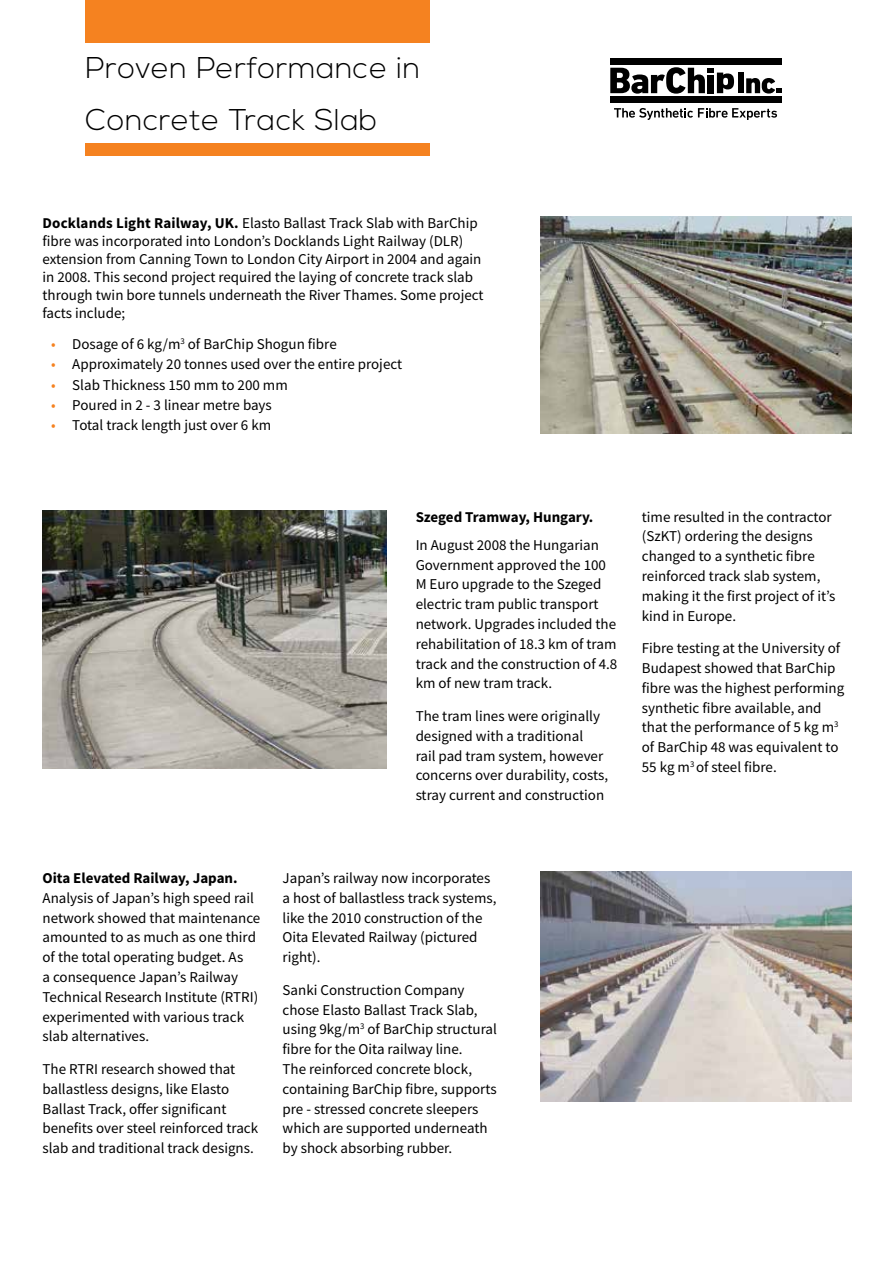
<style>
.page{position:relative;width:893px;height:1263px;background:#fff}
.page>*{position:absolute;margin:0;border:0;box-sizing:border-box;transform-origin:0 0}
.t1{font:300 30px/52.5px "Nexa";letter-spacing:.02em;color:#000}
.t2{font:15px/19.8px "Source Sans Pro";color:#000}
.t3{font:700 15px "Source Sans Pro";color:#000}
.s1{font-weight:700}
.s2{color:#f58220}
</style>
<div class="page">
<img style="left:540px;top:217px;width:311px;height:216px">
<img style="left:43px;top:510px;width:344px;height:258px">
<img style="left:540px;top:872px;width:311px;height:229px">
<div style="left:610px;top:58px;width:171px;height:6px;background:#000"></div>
<div style="left:610px;top:97px;width:171px;height:6px;background:#000"></div>
<div style="left:738px;top:73px;width:6px;height:20px;background:#000"></div>
<svg style="left:746px;top:78px;width:35px;height:16px"></svg>
<svg style="left:610px;top:67px;width:124px;height:27px"></svg>
<svg style="left:614px;top:108px;width:163px;height:12px"></svg>
<div style="left:86px;top:143px;width:344px;height:13px;background:#f58220"></div>
<div style="left:86px;top:0;width:344px;height:43px;background:#f58220"></div>
<h1 class="t1" style="left:86px;top:43px;width:336px">Proven Performance in<br>Concrete Track Slab</h1>
<p class="t2" style="left:43px;top:214px;width:443px;line-height:18px"><span class="s1">Docklands Light Railway, UK.</span> Elasto Ballast Track Slab with BarChip fibre was incorporated into London’s Docklands Light Railway (DLR) extension from Canning Town to London City Airport in 2004 and again in 2008. This second project required the laying of concrete track slab through twin bore tunnels underneath the River Thames. Some project facts include;</p>
<p class="t2" style="left:51px;top:334px;width:287px"><span class="s2">•</span> Dosage of 6 kg/m<sup>3</sup> of BarChip Shogun fibre</p>
<p class="t2" style="left:51px;top:354px;width:353px"><span class="s2">•</span> Approximately 20 tonnes used over the entire project</p>
<p class="t2" style="left:51px;top:375px;width:238px"><span class="s2">•</span> Slab Thickness 150 mm to 200 mm</p>
<p class="t2" style="left:51px;top:395px;width:222px"><span class="s2">•</span> Poured in 2 - 3 linear metre bays</p>
<p class="t2" style="left:51px;top:415px;width:222px"><span class="s2">•</span> Total track length just over 6 km</p>
<p class="t3" style="left:416px;top:506px;width:179px">Szeged Tramway, Hungary.</p>
<p class="t2" style="left:416px;top:535px;width:203px">In August 2008 the Hungarian<br>Government approved the 100<br>M Euro upgrade to the Szeged electric tram public transport network. Upgrades included the rehabilitation of 18.3 km of tram track and the construction of 4.8 km of new tram track.</p>
<p class="t2" style="left:416px;top:706px;width:194px">The tram lines were originally designed with a traditional<br>rail pad tram system, however concerns over durability, costs, stray current and construction</p>
<p class="t2" style="left:642px;top:507px;width:195px">time resulted in the contractor (SzKT) ordering the designs changed to a synthetic fibre reinforced track slab system, making it the first project of it’s kind in Europe.</p>
<p class="t2" style="left:642px;top:638px;width:204px">Fibre testing at the University of<br>Budapest showed that BarChip fibre was the highest performing synthetic fibre available, and that the performance of 5 kg m<sup>3 </sup>of BarChip 48 was equivalent to<br>55 kg m<sup>3</sup> of steel fibre.</p>
<p class="t3" style="left:43px;top:868px;width:197px">Oita Elevated Railway, Japan.</p>
<p class="t2" style="left:43px;top:888px;width:219px">Analysis of Japan’s high speed rail network showed that maintenance amounted to as much as one third of the total operating budget. As<br>a consequence Japan’s Railway<br>Technical Research Institute (RTRI) experimented with various track slab alternatives.</p>
<p class="t2" style="left:43px;top:1059px;width:217px">The RTRI research showed that ballastless designs, like Elasto Ballast Track, offer significant benefits over steel reinforced track slab and traditional track designs.</p>
<p class="t2" style="left:283px;top:868px;width:215px">Japan’s railway now incorporates a host of ballastless track systems, like the 2010 construction of the<br>Oita Elevated Railway (pictured right).</p>
<p class="t2" style="left:283px;top:980px;width:216px">Sanki Construction Company chose Elasto Ballast Track Slab, using 9kg/m<sup>3</sup> of BarChip structural fibre for the Oita railway line.<br>The reinforced concrete block, containing BarChip fibre, supports pre - stressed concrete sleepers which are supported underneath by shock absorbing rubber.</p>
</div>
